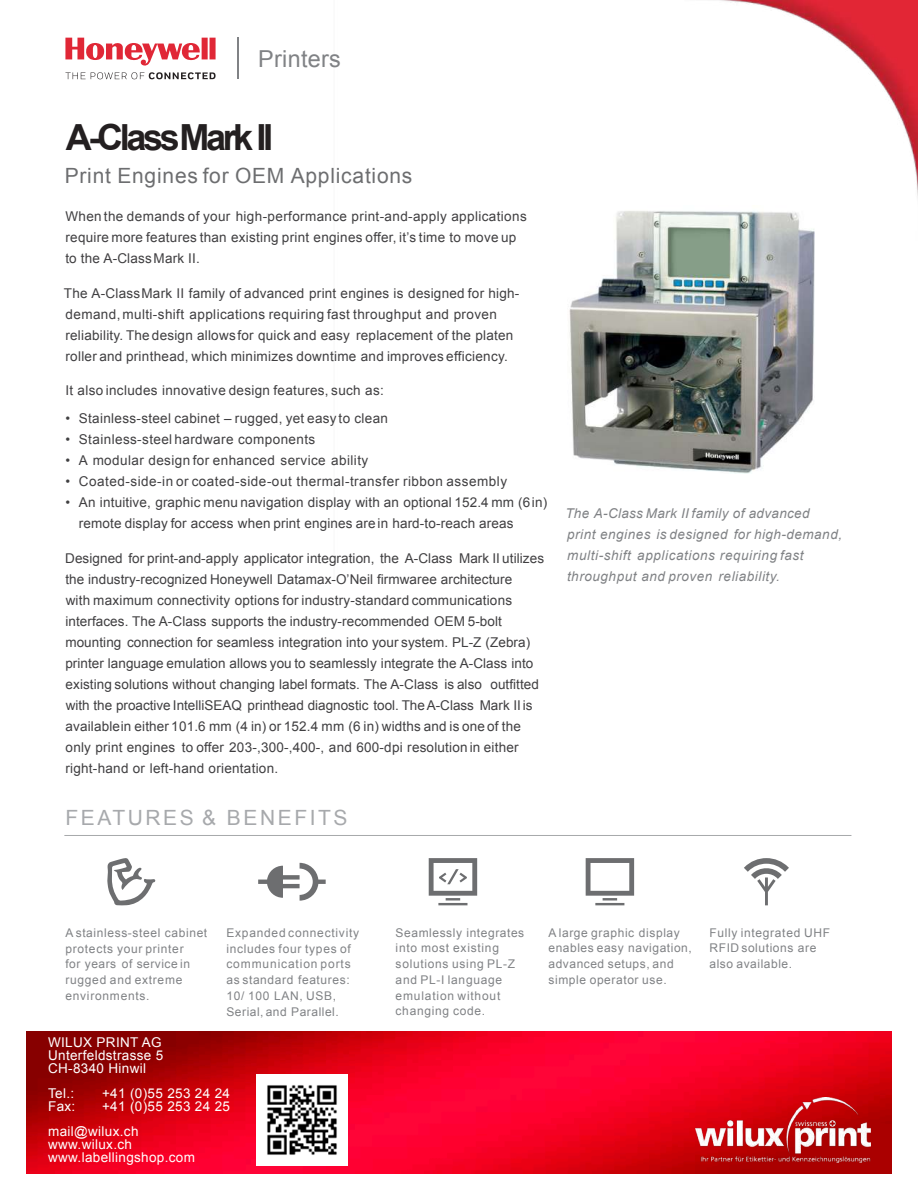
<style>
.page{position:relative;width:918px;height:1188px;background:#fff}
.page>*{position:absolute;margin:0;border:0;box-sizing:border-box;transform-origin:0 0}
.t1{font:700 36px "Arial";letter-spacing:-.095em;color:#231f20}
.t2{font:23.4px "Arial";letter-spacing:.015em;color:#808285}
.t3{font:21px "Arial";letter-spacing:.035em;color:#6d6e70}
.t4{font:21px "Arial";letter-spacing:.12em;color:#a7a9ac}
.t5{font:13.5px/21px "Arial";letter-spacing:.015em;color:#403f41}
.t6{font:italic 13.5px/21px "Arial";letter-spacing:.04em;color:#808285}
.t7{font:13.5px/12.8px "Arial";letter-spacing:.025em;color:#fff}
.t8{font:13.5px "Arial";letter-spacing:.035em;color:#403f41}
.t9{font:12px/15.8px "Arial";letter-spacing:.055em;color:#808285}
</style>
<div class="page">
<img style="left:719px;top:0;width:199px;height:326px">
<hr style="left:237px;top:38px;width:2px;height:41px;background:#808285">
<svg style="left:65px;top:38px;width:151px;height:28px"></svg>
<svg style="left:65px;top:72px;width:151px;height:7px"></svg>
<img style="left:569px;top:206px;width:245px;height:268px">
<hr style="left:64px;top:835px;width:787px;height:1px;background:#a7a9ac">
<svg style="left:107px;top:858px;width:48px;height:47px"></svg>
<svg style="left:258px;top:863px;width:68px;height:38px"></svg>
<svg style="left:429px;top:858px;width:48px;height:47px"></svg>
<svg style="left:586px;top:858px;width:48px;height:47px"></svg>
<svg style="left:744px;top:858px;width:45px;height:47px"></svg>
<img style="left:27px;top:1032px;width:864px;height:142px">
<img style="left:695px;top:1097px;width:176px;height:66px">
<img style="left:257px;top:1074px;width:91px;height:91px">
<h2 class="t2" style="left:258px;top:50px;width:84px">Printers</h2>
<h1 class="t1" style="left:66px;top:124px;width:209px">A-ClassMark II</h1>
<h3 class="t3" style="left:65px;top:167px;width:349px">Print Engines for OEM Applications</h3>
<p class="t5" style="left:65px;top:207px;width:463px">When the demands of your high-performance print-and-apply applications require more features than existing print engines offer, it’s time to move up to the A-ClassMark II.</p>
<p class="t5" style="left:64px;top:284px;width:457px">The A-ClassMark II family of advanced print engines is designed for high&shy;demand, multi-shift applications requiring fast throughput and proven reliability. The design allows for quick and easy replacement of the platen roller and printhead, which minimizes downtime and improves efficiency.</p>
<p class="t5" style="left:65px;top:381px;width:320px">It also includes innovative design features, such as:</p>
<p class="t5" style="left:65px;top:409px;width:324px">• Stainless-steel cabinet – rugged, yet easy to clean</p>
<p class="t5" style="left:65px;top:430px;width:251px">• Stainless-steel hardware components</p>
<p class="t5" style="left:65px;top:451px;width:304px">• A modular design for enhanced service ability</p>
<p class="t8" style="left:65px;top:476px;width:443px">• Coated-side-in or coated-side-out thermal-transfer ribbon assembly</p>
<p class="t5" style="left:79px;top:493px;width:470px;text-indent:-14px">• An intuitive, graphic menu navigation display with an optional 152.4 mm (6in) remote display for access when print engines are in hard-to-reach areas</p>
<p class="t5" style="left:65px;top:549px;width:480px">Designed for print-and-apply applicator integration, the A-Class Mark II utilizes the industry-recognized Honeywell Datamax-O’Neil firmwaree architecture<br>with maximum connectivity options for industry-standard communications interfaces. The A-Class supports the industry-recommended OEM 5-bolt mounting connection for seamless integration into your system. PL-Z (Zebra) printer language emulation allows you to seamlessly integrate the A-Class into existing solutions without changing label formats. The A-Class is also outfitted with the proactive IntelliSEAQ printhead diagnostic tool. TheA-Class Mark II is availablein either 101.6 mm (4 in) or 152.4 mm (6 in) widths and is one of the only print engines to offer 203-,300-,400-, and 600-dpi resolution in either right-hand or left-hand orientation.</p>
<h3 class="t4" style="left:65px;top:810px;width:284px">FEATURES &amp; BENEFITS</h3>
<p class="t6" style="left:565px;top:504px;width:278px">The A-Class Mark II family of advanced<br>print engines is designed for high-demand, multi-shift applications requiring fast throughput and proven reliability.</p>
<p class="t9" style="left:65px;top:926px;width:143px">A stainless-steel cabinet protects your printer<br>for years of service in rugged and extreme environments.</p>
<p class="t9" style="left:226px;top:926px;width:134px">Expanded connectivity includes four types of communication ports as standard features:<br>10/ 100 LAN, USB,<br>Serial, and Parallel.</p>
<p class="t9" style="left:396px;top:926px;width:130px">Seamlessly integrates into most existing solutions using PL-Z and PL-I language emulation without changing code.</p>
<p class="t9" style="left:549px;top:926px;width:145px">A large graphic display enables easy navigation, advanced setups, and simple operator use.</p>
<p class="t9" style="left:710px;top:926px;width:122px">Fully integrated UHF<br>RFID solutions are also available.</p>
<p class="t7" style="left:48px;top:1037px;width:117px;text-align:justify">WILUX PRINT AG Unterfeldstrasse 5<br>CH-8340 Hinwil</p>
<p class="t7" style="left:48px;top:1088px;width:28px">Tel.:</p>
<p class="t7" style="left:102px;top:1088px;width:129px">+41 (0)55 253 24 24</p>
<p class="t7" style="left:48px;top:1101px;width:29px">Fax:</p>
<p class="t7" style="left:48px;top:1095px;width:183px;line-height:25.5px;text-indent:54px">+41 (0)55 253 24 25 mail@wilux.ch</p>
<p class="t7" style="left:48px;top:1139px;width:148px">www.wilux.ch www.labellingshop.com</p>
</div>
